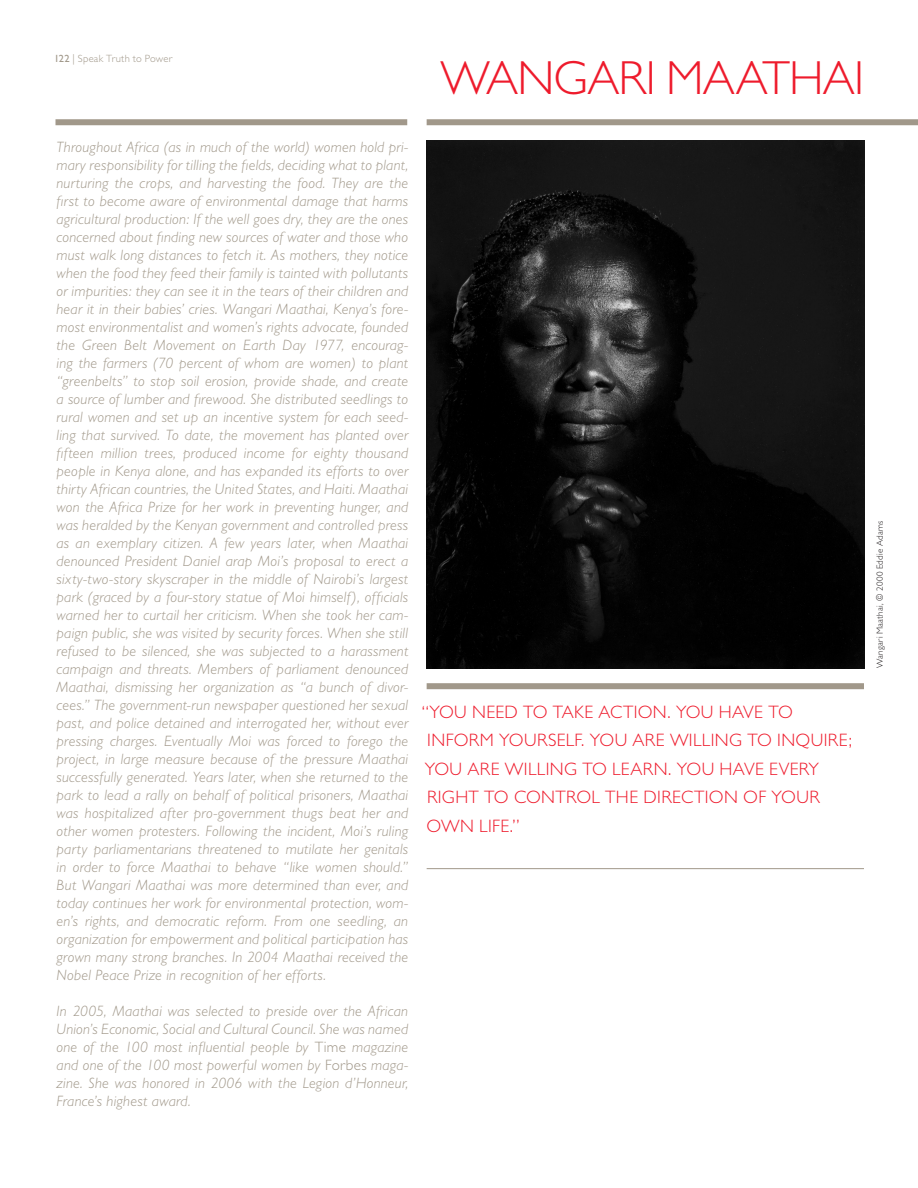
<style>
.page{position:relative;width:918px;height:1188px;background:#fff}
.page>*{position:absolute;margin:0;border:0;box-sizing:border-box;transform-origin:0 0}
.defender_title{font:300 48px "Gill Sans";letter-spacing:-.015em;color:#ee1b2c}
.quote{font:300 18px/28.5px "Gill Sans";letter-spacing:.02em;color:#ee1b2c}
.background{font:italic 300 15px/18px "Gill Sans";letter-spacing:.015em;color:#a1988a;text-align:justify}
.t1{font:300 10.5px "Gill Sans";letter-spacing:.025em;color:#a1988a}
.photocred{font:300 9px "Gill Sans";letter-spacing:.03em;color:#231f20}
.s1{font-weight:400}
.s2{font-style:normal}
</style>
<div class="page">
<img style="left:427px;top:140px;width:437px;height:528px">
<hr style="left:427px;top:868px;width:437px;height:1px;background:#a1988a">
<div style="left:427px;top:119px;width:491px;height:6px;background:#a1988a"></div>
<div style="left:56px;top:119px;width:351px;height:6px;background:#a1988a"></div>
<div style="left:427px;top:683px;width:437px;height:6px;background:#a1988a"></div>
<p class="t1" style="left:54px;top:52px;width:120px"><span class="s1">122</span> | Speak Truth to Power</p>
<p class="defender_title" style="left:440px;top:51px;width:425px">WANGARI MAATHAI</p>
<p class="background" style="left:57px;top:138px;width:353px">Throughout Africa (as in much of the world) women hold pri&shy;mary responsibility for tilling the fields, deciding what to plant, nurturing the crops, and harvesting the food. They are the first to become aware of environmental damage that harms agricultural production: If the well goes dry, they are the ones concerned about finding new sources of water and those who must walk long distances to fetch it. As mothers, they notice when the food they feed their family is tainted with pollutants or impurities: they can see it in the tears of their children and hear it in their babies’ cries. Wangari Maathai, Kenya’s fore&shy;most environmentalist and women’s rights advocate, founded the Green Belt Movement on Earth Day 1977, encourag&shy;ing the farmers (70 percent of whom are women) to plant “greenbelts” to stop soil erosion, provide shade, and create a source of lumber and firewood. She distributed seedlings to rural women and set up an incentive system for each seed&shy;ling that survived. To date, the movement has planted over fifteen million trees, produced income for eighty thousand people in Kenya alone, and has expanded its efforts to over thirty African countries, the United States, and Haiti. Maathai won the Africa Prize for her work in preventing hunger, and was heralded by the Kenyan government and controlled press as an exemplary citizen. A few years later, when Maathai denounced President Daniel arap Moi’s proposal to erect a sixty-two-story skyscraper in the middle of Nairobi’s largest park (graced by a four-story statue of Moi himself), officials warned her to curtail her criticism. When she took her cam&shy;paign public, she was visited by security forces. When she still refused to be silenced, she was subjected to a harassment campaign and threats. Members of parliament denounced Maathai, dismissing her organization as “a bunch of divor&shy;cees.” The government-run newspaper questioned her sexual past, and police detained and interrogated her, without ever pressing charges. Eventually Moi was forced to forego the project, in large measure because of the pressure Maathai successfully generated. Years later, when she returned to the park to lead a rally on behalf of political prisoners, Maathai was hospitalized after pro-government thugs beat her and other women protesters. Following the incident, Moi’s ruling party parliamentarians threatened to mutilate her genitals in order to force Maathai to behave “like women should.” But Wangari Maathai was more determined than ever, and today continues her work for environmental protection, wom&shy;en’s rights, and democratic reform. From one seedling, an organization for empowerment and political participation has grown many strong branches. In 2004 Maathai received the Nobel Peace Prize in recognition of her efforts.</p>
<p class="background" style="left:57px;top:1002px;width:353px">In 2005, Maathai was selected to preside over the African Union’s Economic, Social and Cultural Council. She was named one of the 100 most influential people by <span class="s2">Time</span> magazine and one of the 100 most powerful women by <span class="s2">Forbes</span> maga&shy;zine. She was honored in 2006 with the Legion d’Honneur, France’s highest award.</p>
<p class="quote" style="left:422px;top:698px;width:432px">“YOU NEED TO TAKE ACTION. YOU HAVE TO INFORM YOURSELF. YOU ARE WILLING TO INQUIRE; YOU ARE WILLING TO LEARN. YOU HAVE EVERY RIGHT TO CONTROL THE DIRECTION OF YOUR OWN LIFE.”</p>
<p class="photocred" style="left:875px;top:668px;width:149px;rotate:-90deg">Wangari Maathai, © 2000 Eddie Adams</p>
</div>
